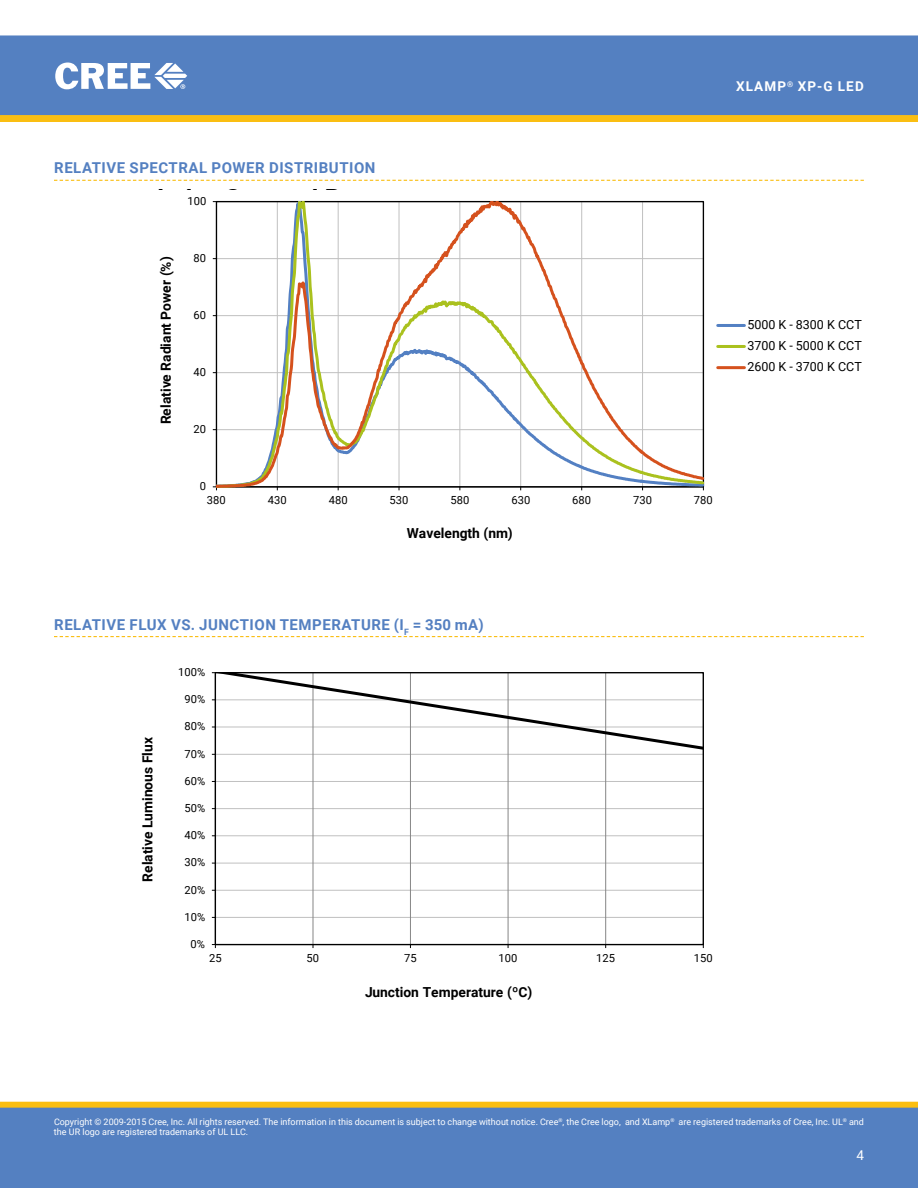
<style>
.page{position:relative;width:918px;height:1188px;background:#fff}
.page>*{position:absolute;margin:0;border:0;box-sizing:border-box;transform-origin:0 0}
.t1{font:700 15px "Roboto";letter-spacing:.035em;color:#5480c1}
.t2{font:700 13.8px "Roboto";color:#000}
.t3{font:700 13.5px "Roboto";letter-spacing:.085em;color:#fff}
.t4{font:13.5px "Roboto";color:#fff}
.t5{font:12.45px/21px "Roboto";color:#000;text-align:justify}
.t6{font:11.25px "Roboto";color:#000}
.t7{font:11.1px "Roboto";letter-spacing:.005em;color:#000}
.t8{font:9px/10.8px "Roboto";color:#fff}
</style>
<div class="page">
<div style="left:0;top:35px;width:918px;height:80px;background:#5480c1"></div>
<div style="left:1px;top:1102px;width:916px;height:6px;background:#fabe12"></div>
<div style="left:0;top:1102px;width:918px;height:6px;border:1px solid #fabe12"></div>
<div style="left:0;top:1108px;width:918px;height:80px;background:#5480c1"></div>
<svg style="left:0;top:115px;width:918px;height:7px;background:#f8bd13"></svg>
<svg style="left:55px;top:63px;width:132px;height:26px"></svg>
<svg style="left:54px;top:180px;width:810px;height:1px"></svg>
<svg style="left:54px;top:636px;width:810px;height:1px"></svg>
<hr style="left:216px;top:429px;width:487px;height:1px;background:#c0c0c0">
<hr style="left:216px;top:372px;width:487px;height:1px;background:#c0c0c0">
<hr style="left:216px;top:315px;width:487px;height:1px;background:#c0c0c0">
<hr style="left:216px;top:258px;width:487px;height:1px;background:#c0c0c0">
<svg style="left:216px;top:202px;width:430px;height:286px"></svg>
<svg style="left:637px;top:447px;width:68px;height:43px"></svg>
<hr style="left:718px;top:324px;width:26px;height:3px;background:#5380c3">
<hr style="left:718px;top:345px;width:26px;height:3px;background:#aac11e">
<hr style="left:718px;top:366px;width:26px;height:3px;background:#d5511d">
<hr style="left:215px;top:917px;width:488px;height:1px;background:#c0c0c0">
<hr style="left:215px;top:890px;width:488px;height:1px;background:#c0c0c0">
<hr style="left:215px;top:863px;width:488px;height:1px;background:#c0c0c0">
<hr style="left:215px;top:835px;width:488px;height:1px;background:#c0c0c0">
<hr style="left:215px;top:808px;width:488px;height:1px;background:#c0c0c0">
<hr style="left:312px;top:673px;width:1px;height:272px;background:#868686">
<hr style="left:410px;top:673px;width:1px;height:272px;background:#868686">
<hr style="left:508px;top:673px;width:1px;height:272px;background:#868686">
<hr style="left:605px;top:673px;width:1px;height:272px;background:#868686">
<hr style="left:215px;top:673px;width:1px;height:272px;background:#000">
<hr style="left:215px;top:944px;width:488px;height:1px;background:#000">
<svg style="left:216px;top:673px;width:487px;height:122px"></svg>
<h3 class="t3" style="left:736px;top:79px;width:129px">XLAMP<sup>®</sup> XP-G LED</h3>
<h1 class="t1" style="left:54px;top:161px;width:323px">RELATIVE SPECTRAL POWER DISTRIBUTION</h1>
<p class="t7" style="left:187px;top:193px;width:20px">100</p>
<h2 class="t2" style="left:160px;top:424px;width:169px;rotate:-90deg">Relative Radiant Power (%)</h2>
<p class="t7" style="left:194px;top:250px;width:14px">80</p>
<p class="t7" style="left:194px;top:307px;width:14px">60</p>
<p class="t7" style="left:194px;top:364px;width:14px">40</p>
<p class="t7" style="left:194px;top:421px;width:14px">20</p>
<p class="t7" style="left:200px;top:478px;width:8px">0</p>
<p class="t7" style="left:207px;top:493px;width:20px">380</p>
<p class="t7" style="left:268px;top:493px;width:20px">430</p>
<p class="t7" style="left:329px;top:493px;width:20px">480</p>
<p class="t7" style="left:390px;top:493px;width:20px">530</p>
<p class="t7" style="left:450px;top:493px;width:20px">580</p>
<p class="t7" style="left:511px;top:493px;width:20px">630</p>
<p class="t7" style="left:572px;top:493px;width:20px">680</p>
<p class="t7" style="left:633px;top:493px;width:20px">730</p>
<p class="t7" style="left:694px;top:493px;width:20px">780</p>
<h2 class="t2" style="left:407px;top:527px;width:108px">Wavelength (nm)</h2>
<h3 class="t5" style="left:747px;top:314px;width:116px">5000 K - 8300 K CCT 3700 K - 5000 K CCT 2600 K - 3700 K CCT</h3>
<h1 class="t1" style="left:54px;top:618px;width:431px">RELATIVE FLUX VS. JUNCTION TEMPERATURE (I<sub>F</sub> = 350 MA)</h1>
<p class="t7" style="left:178px;top:664px;width:29px">100%</p>
<p class="t7" style="left:184px;top:691px;width:22px">90%</p>
<h2 class="t2" style="left:142px;top:882px;width:146px;rotate:-90deg">Relative Luminous Flux</h2>
<p class="t6" style="left:184px;top:719px;width:22px">80%</p>
<p class="t7" style="left:184px;top:746px;width:22px">70%</p>
<p class="t7" style="left:184px;top:773px;width:22px">60%</p>
<p class="t7" style="left:184px;top:800px;width:22px">50%</p>
<p class="t7" style="left:184px;top:827px;width:22px">40%</p>
<p class="t7" style="left:184px;top:855px;width:22px">30%</p>
<p class="t7" style="left:184px;top:882px;width:22px">20%</p>
<p class="t7" style="left:184px;top:909px;width:22px">10%</p>
<p class="t7" style="left:191px;top:936px;width:16px">0%</p>
<p class="t7" style="left:209px;top:950px;width:14px">25</p>
<p class="t7" style="left:307px;top:950px;width:14px">50</p>
<p class="t7" style="left:404px;top:950px;width:14px">75</p>
<p class="t7" style="left:499px;top:950px;width:20px">100</p>
<p class="t7" style="left:596px;top:950px;width:20px">125</p>
<p class="t7" style="left:694px;top:950px;width:20px">150</p>
<h2 class="t2" style="left:365px;top:986px;width:169px">Junction Temperature (ºC)</h2>
<p class="t8" style="left:54px;top:1117px;width:812px">Copyright © 2009-2015 Cree, Inc. All rights reserved. The information in this document is subject to change without notice. Cree<sup>®</sup>, the Cree logo, and XLamp<sup>®</sup> are registered trademarks of Cree, Inc. UL<sup>®</sup> and the UR logo are registered trademarks of UL LLC.</p>
<h3 class="t4" style="left:856px;top:1145px;width:9px">4</h3>
</div>
